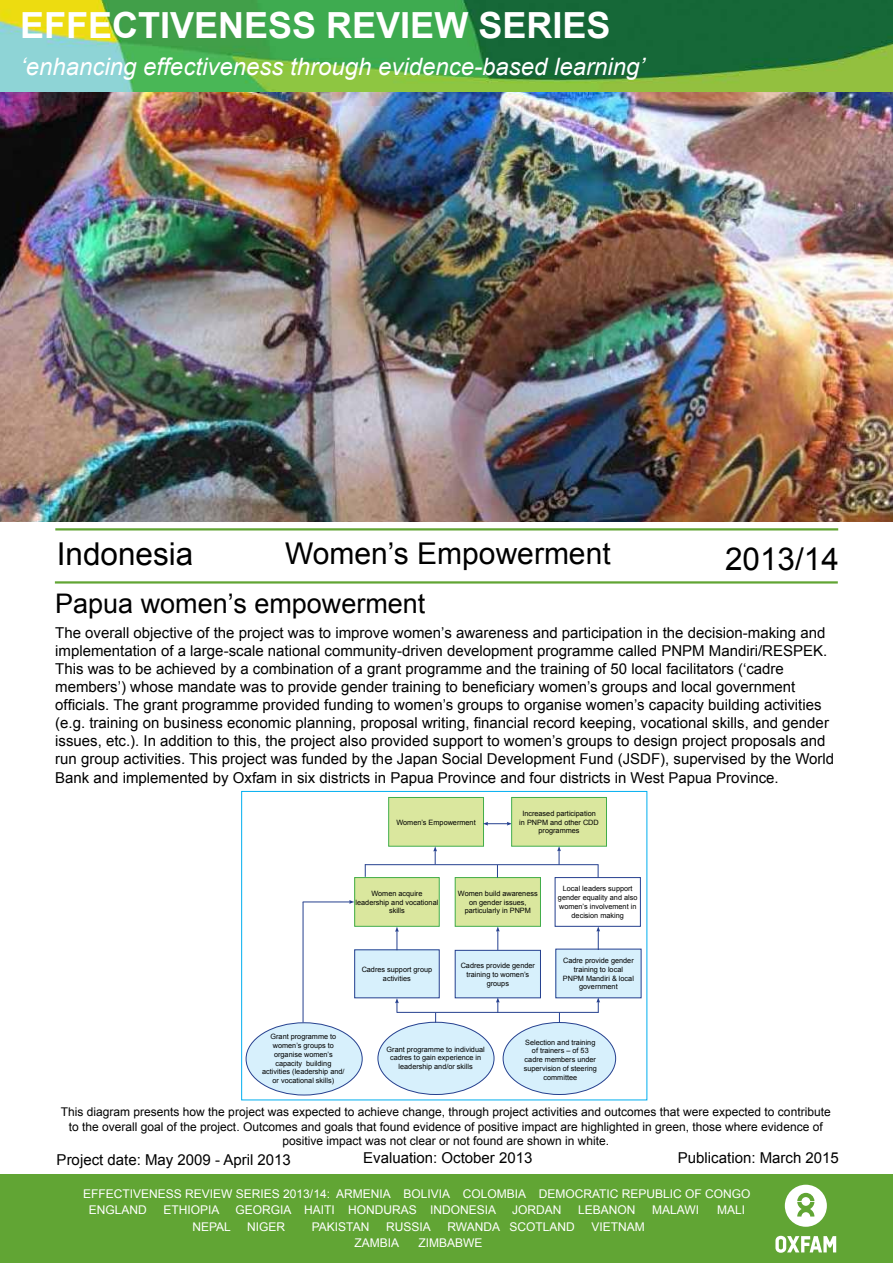
<style>
.page{position:relative;width:893px;height:1263px;background:#fff}
.page>*{position:absolute;margin:0;border:0;box-sizing:border-box;transform-origin:0 0}
.t1{font:700 36px "Arial";color:#fff}
.t2{font:31.5px "Arial";color:#000}
.t3{font:30px "Arial";color:#000}
.t4{font:27px "Arial";color:#000}
.t5{font:italic 24px "Arial";color:#fff}
.t6{font:15px/18px "Arial";color:#000}
.t7{font:12px/14.4px "Arial";color:#000;text-align:center}
.t8{font:12px/16.5px "Arial";color:#fff}
.t9{font:7.35px/8.7px "Arial";color:#000;text-align:center}
</style>
<div class="page">
<img style="left:0;top:0;width:893px;height:92px">
<div style="left:0;top:1174px;width:893px;height:89px;background:#61a534"></div>
<svg style="left:785px;top:1185px;width:42px;height:42px"></svg>
<svg style="left:775px;top:1236px;width:61px;height:17px"></svg>
<img style="left:0;top:92px;width:893px;height:430px">
<div style="left:241px;top:791px;width:406px;height:309px;border:1px solid #00aeef"></div>
<div style="left:389px;top:797px;width:94px;height:49px;background:#dae79e"></div>
<div style="left:388px;top:797px;width:96px;height:49px;border:1px solid #41ad49"></div>
<div style="left:355px;top:877px;width:84px;height:49px;background:#dae79e"></div>
<div style="left:354px;top:877px;width:86px;height:50px;border:1px solid #41ad49"></div>
<div style="left:455px;top:950px;width:85px;height:48px;background:#d7f0fc"></div>
<div style="left:455px;top:950px;width:86px;height:48px;border:1px solid #25408f"></div>
<hr style="left:303px;top:901px;width:47px;height:1px;background:#25408f">
<svg style="left:349px;top:900px;width:5px;height:4px"></svg>
<svg style="left:496px;top:997px;width:4px;height:15px"></svg>
<svg style="left:433px;top:846px;width:4px;height:18px"></svg>
<svg style="left:596px;top:998px;width:4px;height:15px"></svg>
<svg style="left:395px;top:998px;width:4px;height:15px"></svg>
<svg style="left:557px;top:846px;width:4px;height:18px"></svg>
<svg style="left:483px;top:822px;width:28px;height:3px"></svg>
<hr style="left:365px;top:864px;width:233px;height:1px;background:#25408f">
<hr style="left:397px;top:1012px;width:201px;height:1px;background:#25408f">
<div style="left:378px;top:1022px;width:116px;height:72px;background:#d7f0fc;border-radius:50%"></div>
<div style="left:503px;top:1022px;width:113px;height:72px;background:#d7f0fc;border-radius:50%"></div>
<div style="left:246px;top:1023px;width:116px;height:72px;background:#d7f0fc;border-radius:50%"></div>
<div style="left:355px;top:950px;width:84px;height:48px;background:#d7f0fc"></div>
<div style="left:354px;top:949px;width:86px;height:49px;border:1px solid #25408f"></div>
<hr style="left:303px;top:902px;width:1px;height:120px;background:#25408f">
<div style="left:512px;top:797px;width:94px;height:49px;background:#dae79e"></div>
<div style="left:511px;top:797px;width:96px;height:49px;border:1px solid #41ad49"></div>
<div style="left:555px;top:877px;width:86px;height:50px;border:1px solid #25408f"></div>
<div style="left:455px;top:877px;width:85px;height:49px;background:#dae79e"></div>
<div style="left:455px;top:877px;width:86px;height:50px;border:1px solid #41ad49"></div>
<div style="left:556px;top:949px;width:85px;height:49px;background:#d7f0fc"></div>
<svg style="left:497px;top:865px;width:1px;height:12px"></svg>
<svg style="left:365px;top:864px;width:1px;height:13px"></svg>
<svg style="left:598px;top:865px;width:1px;height:12px"></svg>
<svg style="left:395px;top:927px;width:4px;height:23px"></svg>
<svg style="left:596px;top:926px;width:4px;height:24px"></svg>
<svg style="left:496px;top:926px;width:4px;height:24px"></svg>
<hr style="left:55px;top:581px;width:783px;height:2px;background:#61a534">
<hr style="left:55px;top:528px;width:783px;height:2px;background:#61a534">
<h1 class="t1" style="left:20px;top:2px;width:592px">EFFECTIVENESS REVIEW SERIES</h1>
<h3 class="t5" style="left:21px;top:51px;width:626px">‘enhancing effectiveness through evidence-based learning’</h3>
<h2 class="t2" style="left:57px;top:534px;width:138px">Indonesia</h2>
<h3 class="t3" style="left:285px;top:534px;width:327px">Women’s Empowerment</h3>
<h2 class="t2" style="left:725px;top:538px;width:115px">2013/14</h2>
<h3 class="t4" style="left:55px;top:585px;width:372px">Papua women’s empowerment</h3>
<p class="t6" style="left:55px;top:623px;width:780px">The overall objective of the project was to improve women’s awareness and participation in the decision-making and implementation of a large-scale national community-driven development programme called PNPM Mandiri/RESPEK.<br>This was to be achieved by a combination of a grant programme and the training of 50 local facilitators (‘cadre members’) whose mandate was to provide gender training to beneficiary women’s groups and local government officials. The grant programme provided funding to women’s groups to organise women’s capacity building activities (e.g. training on business economic planning, proposal writing, financial record keeping, vocational skills, and gender issues, etc.). In addition to this, the project also provided support to women’s groups to design project proposals and run group activities. This project was funded by the Japan Social Development Fund (JSDF), supervised by the World</p>
<p class="t6" style="left:55px;top:769px;width:725px">Bank and implemented by Oxfam in six districts in Papua Province and four districts in West Papua Province.</p>
<p class="t9" style="left:396px;top:818px;width:81px">Women’s Empowerment</p>
<p class="t9" style="left:519px;top:809px;width:81px">Increased participation in PNPM and other CDD programmes</p>
<p class="t9" style="left:356px;top:889px;width:84px">Women acquire leadership and vocational skills</p>
<p class="t9" style="left:362px;top:965px;width:72px">Cadres support group activities</p>
<p class="t9" style="left:458px;top:889px;width:81px">Women build awareness on gender issues, particularly in PNPM</p>
<p class="t9" style="left:461px;top:961px;width:76px">Cadres provide gender training to women’s groups</p>
<p class="t9" style="left:558px;top:885px;width:81px">Local leaders support gender equality and also women’s involvement in decision making</p>
<p class="t9" style="left:563px;top:956px;width:72px">Cadre provide gender training to local<br>PNPM Mandiri &amp; local government</p>
<p class="t9" style="left:262px;top:1032px;width:84px">Grant programme to women’s groups to organise women’s capacity building activities (leadership and/ or vocational skills)</p>
<p class="t9" style="left:387px;top:1045px;width:100px">Grant programme to individual cadres to gain experience in leadership and/or skills</p>
<p class="t9" style="left:524px;top:1038px;width:75px">Selection and training of trainers – of 53 cadre members under supervision of steering committee</p>
<p class="t7" style="left:61px;top:1105px;width:771px">This diagram presents how the project was expected to achieve change, through project activities and outcomes that were expected to contribute to the overall goal of the project. Outcomes and goals that found evidence of positive impact are highlighted in green, those where evidence of positive impact was not clear or not found are shown in white.</p>
<p class="t6" style="left:57px;top:1150px;width:236px">Project date: May 2009 - April 2013</p>
<p class="t6" style="left:363px;top:1149px;width:171px">Evaluation: October 2013</p>
<p class="t6" style="left:678px;top:1149px;width:162px">Publication: March 2015</p>
<p class="t8" style="left:89px;top:1185px;width:663px;text-indent:-5px">EFFECTIVENESS REVIEW SERIES 2013/14: ARMENIA BOLIVIA COLOMBIA DEMOCRATIC REPUBLIC OF CONGO<br>ENGLAND</p>
<p class="t8" style="left:163px;top:1202px;width:58px">ETHIOPIA</p>
<p class="t8" style="left:235px;top:1202px;width:262px">GEORGIA HAITI HONDURAS INDONESIA</p>
<p class="t8" style="left:512px;top:1202px;width:51px">JORDAN</p>
<p class="t8" style="left:578px;top:1202px;width:59px">LEBANON</p>
<p class="t8" style="left:652px;top:1202px;width:48px">MALAWI</p>
<p class="t8" style="left:717px;top:1202px;width:30px">MALI</p>
<p class="t8" style="left:192px;top:1218px;width:40px">NEPAL</p>
<p class="t8" style="left:247px;top:1218px;width:40px">NIGER</p>
<p class="t8" style="left:312px;top:1218px;width:59px">PAKISTAN</p>
<p class="t8" style="left:386px;top:1218px;width:46px">RUSSIA</p>
<p class="t8" style="left:447px;top:1218px;width:129px">RWANDA SCOTLAND</p>
<p class="t8" style="left:591px;top:1218px;width:55px">VIETNAM</p>
<p class="t8" style="left:355px;top:1235px;width:46px">ZAMBIA</p>
<p class="t8" style="left:419px;top:1235px;width:66px">ZIMBABWE</p>
</div>
